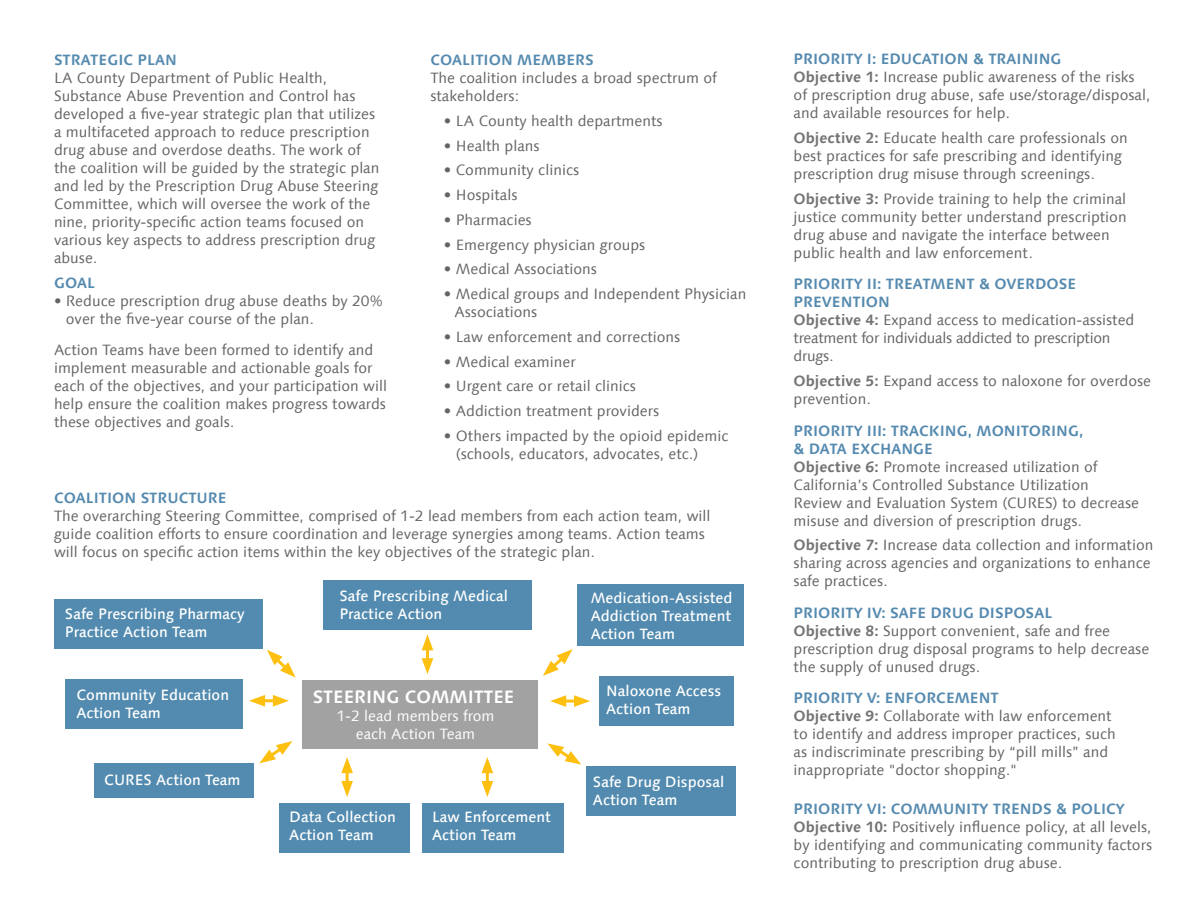
<style>
.page{position:relative;width:1188px;height:918px;background:#fff}
.page>*{position:absolute;margin:0;border:0;box-sizing:border-box;transform-origin:0 0}
.t1{font:700 18px "Linotype Syntax Com";color:#fff}
.t2{font:15px/18px "Linotype Syntax Com";color:#636465}
.t3{font:500 15px/18px "Linotype Syntax Com";color:#fff}
.t4{font:700 15px/18px "Linotype Syntax Com";color:#558aaf}
.t5{font:15px/18px "Linotype Syntax Com";letter-spacing:-.02em;color:#636465}
.t6{font:15px/18px "Linotype Syntax Com";color:#fff;text-align:center}
.s1{font-weight:700;color:#558aaf}
.s2{font-weight:700;color:#737474}
</style>
<div class="page">
<div style="left:54px;top:599px;width:209px;height:50px;background:#528baf"></div>
<div style="left:323px;top:580px;width:209px;height:50px;background:#528baf"></div>
<div style="left:577px;top:585px;width:167px;height:61px;background:#528baf"></div>
<div style="left:65px;top:679px;width:178px;height:50px;background:#528baf"></div>
<div style="left:422px;top:803px;width:141px;height:50px;background:#528baf"></div>
<div style="left:586px;top:767px;width:149px;height:49px;background:#528baf"></div>
<div style="left:279px;top:803px;width:131px;height:50px;background:#528baf"></div>
<div style="left:599px;top:676px;width:134px;height:50px;background:#528baf"></div>
<div style="left:94px;top:763px;width:159px;height:35px;background:#528baf"></div>
<div style="left:302px;top:680px;width:235px;height:69px;background:#a3a2a2"></div>
<hr style="left:561px;top:700px;width:19px;height:3px;background:#fdc011">
<svg style="left:550px;top:695px;width:16px;height:12px"></svg>
<svg style="left:574px;top:695px;width:16px;height:12px"></svg>
<hr style="left:259px;top:699px;width:20px;height:3px;background:#fdc011">
<svg style="left:249px;top:695px;width:16px;height:12px"></svg>
<svg style="left:273px;top:695px;width:16px;height:12px"></svg>
<hr style="left:346px;top:767px;width:3px;height:20px;background:#fdc011">
<svg style="left:341px;top:781px;width:12px;height:16px"></svg>
<svg style="left:341px;top:757px;width:12px;height:16px"></svg>
<hr style="left:426px;top:645px;width:3px;height:19px;background:#fdc011">
<svg style="left:422px;top:658px;width:11px;height:16px"></svg>
<svg style="left:422px;top:634px;width:11px;height:16px"></svg>
<hr style="left:486px;top:767px;width:3px;height:20px;background:#fdc011">
<svg style="left:481px;top:781px;width:12px;height:16px"></svg>
<svg style="left:481px;top:757px;width:12px;height:16px"></svg>
<svg style="left:259px;top:741px;width:33px;height:22px"></svg>
<svg style="left:267px;top:650px;width:29px;height:28px"></svg>
<svg style="left:547px;top:743px;width:34px;height:22px"></svg>
<svg style="left:543px;top:649px;width:30px;height:27px"></svg>
<p class="t4" style="left:54px;top:51px;width:124px">STRATEGIC PLAN</p>
<p class="t2" style="left:54px;top:69px;width:327px">LA County Department of Public Health, Substance Abuse Prevention and Control has developed a five-year strategic plan that utilizes a multifaceted approach to reduce prescription drug abuse and overdose deaths. The work of the coalition will be guided by the strategic plan and led by the Prescription Drug Abuse Steering Committee, which will oversee the work of the nine, priority-specific action teams focused on various key aspects to address prescription drug abuse.</p>
<p class="t4" style="left:54px;top:273px;width:43px">GOAL</p>
<p class="t2" style="left:66px;top:291px;width:319px;text-indent:-12px">• Reduce prescription drug abuse deaths by 20% over the five-year course of the plan.</p>
<p class="t2" style="left:54px;top:341px;width:335px">Action Teams have been formed to identify and implement measurable and actionable goals for each of the objectives, and your participation will help ensure the coalition makes progress towards these objectives and goals.</p>
<p class="t4" style="left:430px;top:51px;width:165px">COALITION MEMBERS</p>
<p class="t2" style="left:430px;top:69px;width:288px">The coalition includes a broad spectrum of stakeholders:</p>
<p class="t2" style="left:444px;top:111px;width:220px">• LA County health departments</p>
<p class="t2" style="left:444px;top:136px;width:97px">• Health plans</p>
<p class="t2" style="left:444px;top:161px;width:137px">• Community clinics</p>
<p class="t2" style="left:444px;top:186px;width:75px">• Hospitals</p>
<p class="t2" style="left:444px;top:210px;width:89px">• Pharmacies</p>
<p class="t2" style="left:444px;top:235px;width:203px">• Emergency physician groups</p>
<p class="t2" style="left:444px;top:260px;width:155px">• Medical Associations</p>
<p class="t2" style="left:455px;top:285px;width:293px;text-indent:-11px">• Medical groups and Independent Physician<br>Associations</p>
<p class="t2" style="left:444px;top:327px;width:238px">• Law enforcement and corrections</p>
<p class="t2" style="left:444px;top:352px;width:133px">• Medical examiner</p>
<p class="t2" style="left:444px;top:377px;width:193px">• Urgent care or retail clinics</p>
<p class="t2" style="left:444px;top:402px;width:217px">• Addiction treatment providers</p>
<p class="t2" style="left:456px;top:426px;width:274px;text-indent:-12px">• Others impacted by the opioid epidemic (schools, educators, advocates, etc.)</p>
<p class="t4" style="left:54px;top:489px;width:174px">COALITION STRUCTURE</p>
<p class="t2" style="left:54px;top:507px;width:658px">The overarching Steering Committee, comprised of 1-2 lead members from each action team, will guide coalition efforts to ensure coordination and leverage synergies among teams. Action teams will focus on specific action items within the key objectives of the strategic plan.</p>
<p class="t3" style="left:65px;top:605px;width:181px">Safe Prescribing Pharmacy<br>Practice Action Team</p>
<p class="t3" style="left:76px;top:686px;width:154px">Community Education<br>Action Team</p>
<p class="t3" style="left:104px;top:770px;width:138px">CURES Action Team</p>
<p class="t3" style="left:339px;top:586px;width:170px">Safe Prescribing Medical<br>Practice Action</p>
<p class="t3" style="left:591px;top:588px;width:143px;text-align:justify">Medication-Assisted Addiction Treatment Action Team</p>
<p class="t1" style="left:313px;top:685px;width:203px">STEERING COMMITTEE</p>
<p class="t6" style="left:336px;top:707px;width:160px">1-2 lead members from each Action Team</p>
<p class="t3" style="left:289px;top:808px;width:108px">Data Collection<br>Action Team</p>
<p class="t3" style="left:432px;top:808px;width:120px">Law Enforcement<br>Action Team</p>
<p class="t3" style="left:606px;top:681px;width:117px">Naloxone Access<br>Action Team</p>
<p class="t3" style="left:593px;top:773px;width:133px">Safe Drug Disposal<br>Action Team</p>
<p class="t2" style="left:794px;top:50px;width:358px"><span class="s1">PRIORITY I: EDUCATION &amp; TRAINING<br></span><span class="s2">Objective 1:</span> Increase public awareness of the risks of prescription drug abuse, safe use/storage/disposal, and available resources for help.</p>
<p class="t2" style="left:794px;top:129px;width:336px"><span class="s2">Objective 2:</span> Educate health care professionals on best practices for safe prescribing and identifying prescription drug misuse through screenings.</p>
<p class="t2" style="left:794px;top:190px;width:335px"><span class="s2">Objective 3:</span> Provide training to help the criminal justice community better understand prescription drug abuse and navigate the interface between public health and law enforcement.</p>
<p class="t4" style="left:794px;top:275px;width:284px">PRIORITY II: TREATMENT &amp; OVERDOSE<br>PREVENTION</p>
<p class="t5" style="left:794px;top:311px;width:342px"><span class="s2">Objective 4:</span> Expand access to medication-assisted treatment for individuals addicted to prescription drugs.</p>
<p class="t2" style="left:794px;top:372px;width:359px"><span class="s2">Objective 5:</span> Expand access to naloxone for overdose prevention.</p>
<p class="t4" style="left:794px;top:421px;width:291px">PRIORITY III: TRACKING, MONITORING, &amp; DATA EXCHANGE</p>
<p class="t2" style="left:794px;top:457px;width:347px"><span class="s2">Objective 6:</span> Promote increased utilization of California’s Controlled Substance Utilization Review and Evaluation System (CURES) to decrease misuse and diversion of prescription drugs.</p>
<p class="t2" style="left:794px;top:536px;width:361px"><span class="s2">Objective 7:</span> Increase data collection and information sharing across agencies and organizations to enhance safe practices.</p>
<p class="t4" style="left:794px;top:603px;width:260px">PRIORITY IV: SAFE DRUG DISPOSAL</p>
<p class="t2" style="left:794px;top:622px;width:357px"><span class="s2">Objective 8:</span> Support convenient, safe and free prescription drug disposal programs to help decrease the supply of unused drugs.</p>
<p class="t4" style="left:794px;top:689px;width:207px">PRIORITY V: ENFORCEMENT</p>
<p class="t2" style="left:794px;top:707px;width:324px"><span class="s2">Objective 9:</span> Collaborate with law enforcement to identify and address improper practices, such as indiscriminate prescribing by “pill mills” and inappropriate "doctor shopping."</p>
<p class="t4" style="left:794px;top:799px;width:333px">PRIORITY VI: COMMUNITY TRENDS &amp; POLICY</p>
<p class="t2" style="left:794px;top:817px;width:360px;text-align:justify"><span class="s2">Objective 10:</span> Positively influence policy, at all levels, by identifying and communicating community factors contributing to prescription drug abuse.</p>
</div>
